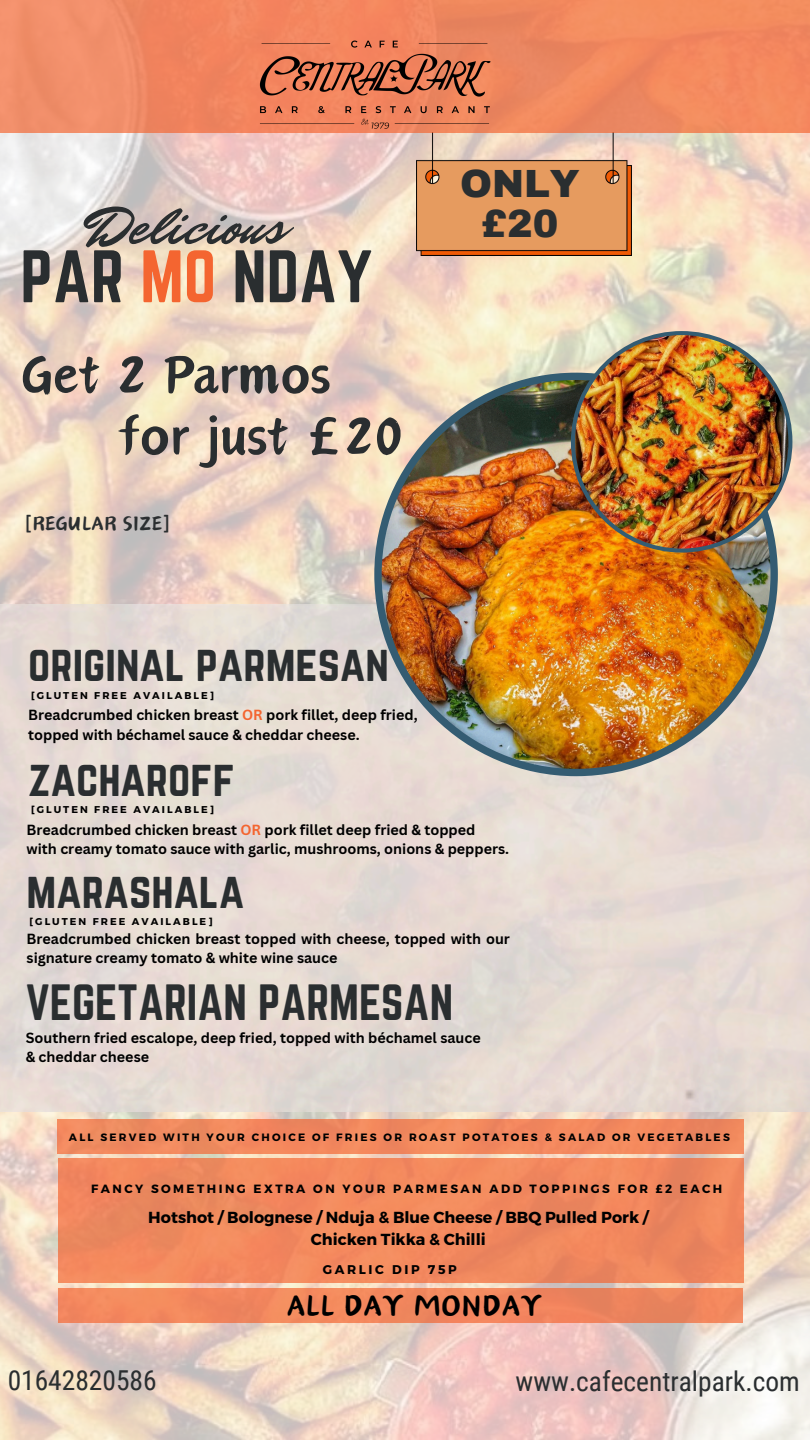
<style>
.page{position:relative;width:810px;height:1440px;background:#fff}
.page>*{position:absolute;margin:0;border:0;box-sizing:border-box;transform-origin:0 0}
.t1{font:67.2px "Canva Oriental Brush";color:#2a2e30}
.t2{font:64.9px "Norwester";color:#2a2e30}
.t3{font:56.7px "Mr Dafoe";color:#2a2e30}
.t4{font:44.5px "Norwester";color:#2a2e30}
.t5{font:900 38.5px "Archivo";color:#2a2e30}
.t6{font:37.3px "Canva Oriental Brush";color:#000}
.t7{font:27.4px "Roboto Condensed";color:#2a2e30}
.t8{font:24.9px "Canva Oriental Brush";color:#2a2e30}
.t9{font:700 16px/22.4px "Montserrat";color:#000;text-align:center}
.t10{font:700 14.3px/19.3px "Canva Sans";color:#000}
.t11{font:700 12.6px "Montserrat";letter-spacing:.21em;color:#000}
.t12{font:700 12px "Montserrat";letter-spacing:.205em;color:#000}
.t13{font:700 10.7px "Montserrat";letter-spacing:.21em;color:#000}
.t14{font:700 9.9px "Montserrat";letter-spacing:.21em;color:#000}
.s1{color:#f46530}
</style>
<div class="page">
<img style="left:0;top:132px;width:810px;height:1308px">
<img style="left:0;top:605px;width:810px;height:507px">
<img style="left:374px;top:373px;width:404px;height:403px">
<img style="left:571px;top:331px;width:221px;height:222px">
<img style="left:416px;top:132px;width:215px;height:124px">
<div style="left:0;top:0;width:810px;height:132px;background:linear-gradient(to right,#f18966,#f2885c)"></div>
<img style="left:252px;top:21px;width:245px;height:127px">
<div style="left:58px;top:1158px;width:686px;height:124px;background:#f3885d"></div>
<div style="left:58px;top:1288px;width:685px;height:35px;background:#f2865d"></div>
<div style="left:57px;top:1120px;width:687px;height:34px;background:#f2885d"></div>
<h2 class="t5" style="left:460px;top:163px;width:121px">ONLY</h2>
<p class="t3" style="left:84px;top:187px;width:202px">Delicious</p>
<h2 class="t5" style="left:481px;top:204px;width:78px">£20</h2>
<p class="t2" style="left:20px;top:237px;width:354px">PAR <span class="s1">MO</span> NDAY</p>
<p class="t1" style="left:20px;top:347px;width:312px">Get 2 Parmos</p>
<p class="t1" style="left:119px;top:408px;width:286px">for just £20</p>
<h6 class="t8" style="left:25px;top:513px;width:146px">[REGULAR SIZE]</h6>
<p class="t4" style="left:28px;top:636px;width:362px">original parmesan</p>
<p class="t14" style="left:31px;top:689px;width:185px">[GLUTEN FREE AVAILABLE]</p>
<p class="t10" style="left:28px;top:705px;width:391px">Breadcrumbed chicken breast <span class="s1">OR</span> pork fillet, deep fried,</p>
<h5 class="t10" style="left:28px;top:725px;width:333px">topped with béchamel sauce &amp; cheddar cheese.</h5>
<p class="t4" style="left:28px;top:752px;width:208px">zacharoff</p>
<p class="t14" style="left:31px;top:804px;width:185px">[GLUTEN FREE AVAILABLE]</p>
<p class="t10" style="left:27px;top:820px;width:450px">Breadcrumbed chicken breast <span class="s1">OR</span> pork fillet deep fried &amp; topped</p>
<h5 class="t10" style="left:27px;top:839px;width:484px">with creamy tomato sauce with garlic, mushrooms, onions &amp; peppers.</h5>
<h3 class="t4" style="left:27px;top:863px;width:219px">marashala</h3>
<p class="t14" style="left:30px;top:915px;width:185px">[GLUTEN FREE AVAILABLE]</p>
<p class="t10" style="left:27px;top:929px;width:485px">Breadcrumbed chicken breast topped with cheese, topped with our signature creamy tomato &amp; white wine sauce</p>
<h4 class="t4" style="left:26px;top:976px;width:429px">VEGETARIAN PARMESAN</h4>
<p class="t10" style="left:26px;top:1028px;width:457px">Southern fried escalope, deep fried, topped with béchamel sauce</p>
<p class="t10" style="left:26px;top:1047px;width:125px">&amp; cheddar cheese</p>
<p class="t13" style="left:69px;top:1130px;width:662px">ALL SERVED WITH YOUR CHOICE OF FRIES OR ROAST POTATOES &amp; SALAD OR VEGETABLES</p>
<p class="t12" style="left:91px;top:1181px;width:633px">FANCY SOMETHING EXTRA ON YOUR PARMESAN ADD TOPPINGS FOR £2 EACH</p>
<p class="t9" style="left:148px;top:1205px;width:502px">Hotshot / Bolognese / Nduja &amp; Blue Cheese / BBQ Pulled Pork /<br>Chicken Tikka &amp; Chilli</p>
<h5 class="t11" style="left:323px;top:1261px;width:136px">GARLIC DIP 75P</h5>
<p class="t6" style="left:287px;top:1290px;width:257px">ALL DAY MONDAY</p>
<h2 class="t7" style="left:8px;top:1365px;width:150px">01642820586</h2>
<p class="t7" style="left:516px;top:1365px;width:286px">www.cafecentralpark.com</p>
</div>
